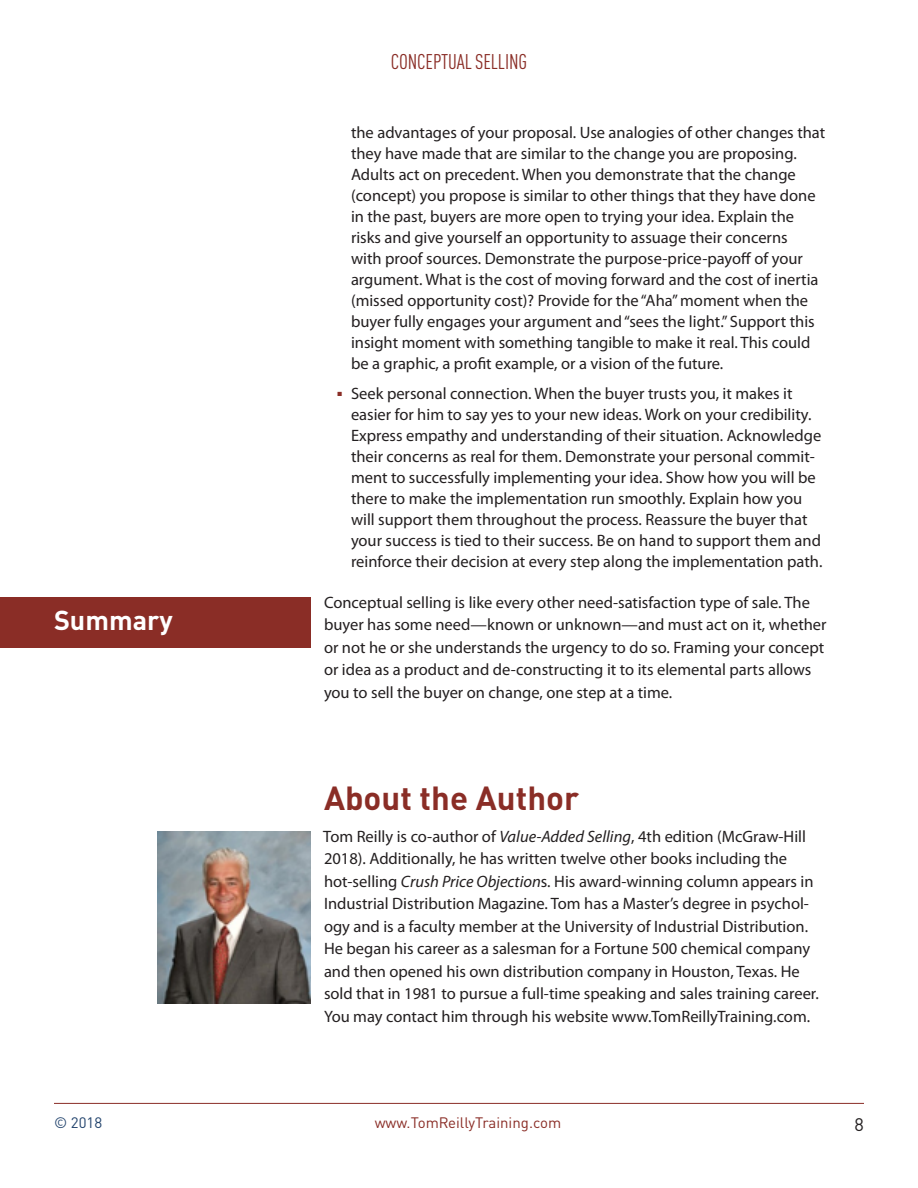
<style>
.page{position:relative;width:918px;height:1188px;background:#fff}
.page>*{position:absolute;margin:0;border:0;box-sizing:border-box;transform-origin:0 0}
.Heading-1{font:700 33px "DIN Pro";color:#8a2d26}
.White_Subheads{font:700 27px "DIN Pro";color:#fff}
.t1{font:condensed 21px "DIN Pro";letter-spacing:-.005em;color:#8a2d26}
.t2{font:18px "DIN Pro";color:#231f20}
.Text{font:16.5px/21px "Myriad Pro";color:#231f20}
.t3{font:15px "DIN Pro";color:#8a2d26}
.t4{font:15px "DIN Pro";color:#24456e}
.s1{font-style:italic}
</style>
<div class="page">
<hr style="left:54px;top:1103px;width:810px;height:1px;background:#8a2d26">
<div style="left:0;top:597px;width:310px;height:51px;background:#8a2d26"></div>
<img style="left:158px;top:831px;width:152px;height:173px">
<p class="White_Subheads" style="left:54px;top:602px;width:120px">Summary</p>
<p class="t1" style="left:391px;top:46px;width:138px">CONCEPTUAL SELLING</p>
<p class="Text" style="left:351px;top:123px;width:476px">the advantages of your proposal. Use analogies of other changes that they have made that are similar to the change you are proposing.<br>Adults act on precedent. When you demonstrate that the change (concept) you propose is similar to other things that they have done in the past, buyers are more open to trying your idea. Explain the risks and give yourself an opportunity to assuage their concerns<br>with proof sources. Demonstrate the purpose-price-payoff of your argument. What is the cost of moving forward and the cost of inertia (missed opportunity cost)? Provide for the “Aha” moment when the buyer fully engages your argument and “sees the light.” Support this insight moment with something tangible to make it real. This could be a graphic, a profit example, or a vision of the future.</p>
<p class="Text" style="left:351px;top:384px;width:473px;text-indent:-14px"><sup>■</sup> Seek personal connection. When the buyer trusts you, it makes it easier for him to say yes to your new ideas. Work on your credibility.<br>Express empathy and understanding of their situation. Acknowledge their concerns as real for them. Demonstrate your personal commit&shy;ment to successfully implementing your idea. Show how you will be there to make the implementation run smoothly. Explain how you will support them throughout the process. Reassure the buyer that your success is tied to their success. Be on hand to support them and reinforce their decision at every step along the implementation path.</p>
<p class="Text" style="left:324px;top:591px;width:504px;line-height:22.5px">Conceptual selling is like every other need-satisfaction type of sale. The buyer has some need—known or unknown—and must act on it, whether or not he or she understands the urgency to do so. Framing your concept or idea as a product and de-constructing it to its elemental parts allows you to sell the buyer on change, one step at a time.</p>
<p class="Heading-1" style="left:324px;top:776px;width:257px">About the Author</p>
<p class="Text" style="left:323px;top:825px;width:497px;line-height:22.5px">Tom Reilly is co-author of <span class="s1">Value-Added Selling</span>, 4th edition (McGraw-Hill 2018). Additionally, he has written twelve other books including the hot-selling <span class="s1">Crush Price Objection</span>s. His award-winning column appears in Industrial Distribution Magazine. Tom has a Master’s degree in psychol&shy;ogy and is a faculty member at the University of Industrial Distribution.<br>He began his career as a salesman for a Fortune 500 chemical company and then opened his own distribution company in Houston, Texas. He sold that in 1981 to pursue a full-time speaking and sales training career.<br>You may contact him through his website www.TomReillyTraining.com.</p>
<p class="t4" style="left:54px;top:1111px;width:50px">© 2018</p>
<p class="t3" style="left:375px;top:1111px;width:188px">www.TomReillyTraining.com</p>
<p class="t2" style="left:855px;top:1110px;width:11px">8</p>
</div>
